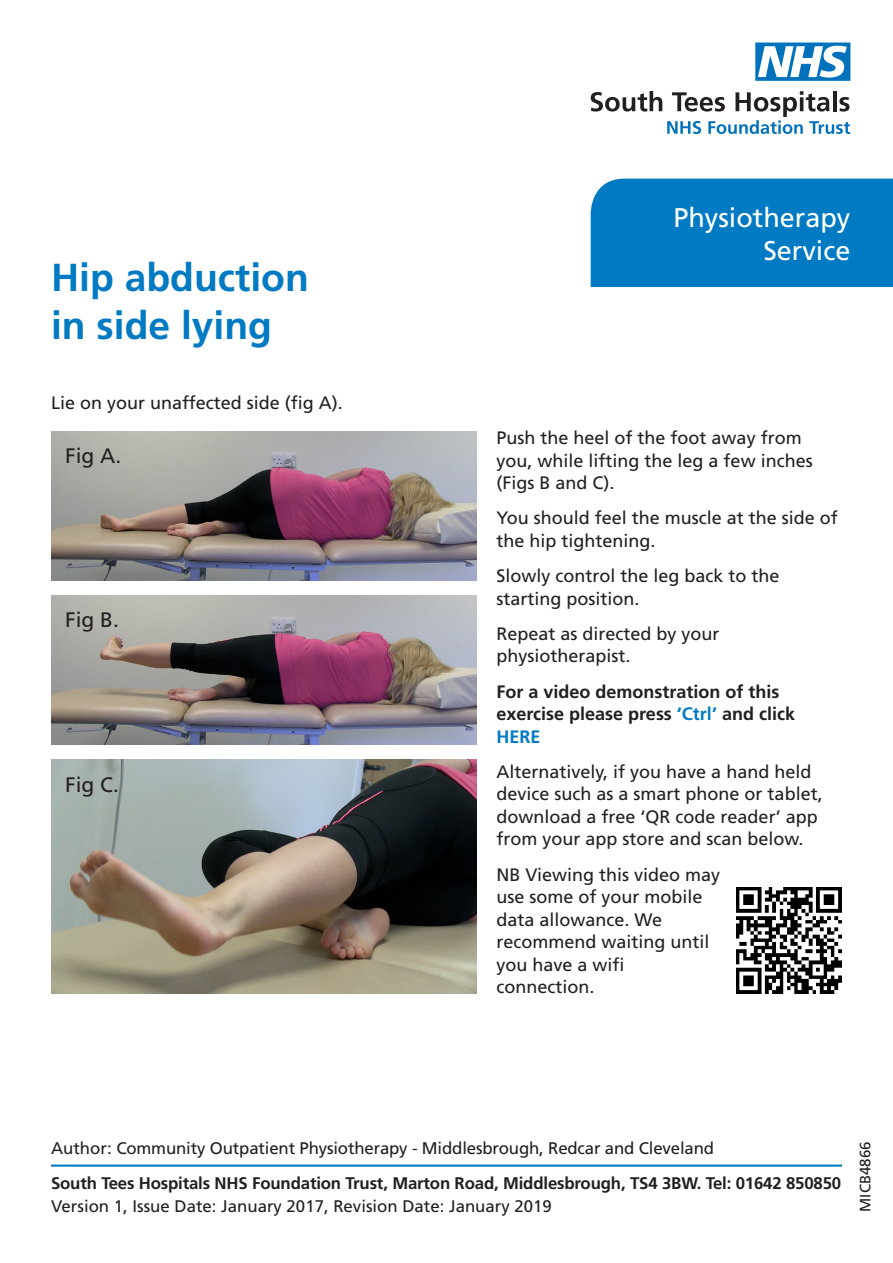
<style>
.page{position:relative;width:893px;height:1263px;background:#fff}
.page>*{position:absolute;margin:0;border:0;box-sizing:border-box;transform-origin:0 0}
.t1{font:700 39px/48px "Frutiger";color:#007ac2}
.t2{font:27px/32.4px "Frutiger";color:#fff;text-align:right}
.t3{font:21px "Frutiger";color:#231f20}
.t4{font:18px/22.5px "Frutiger";color:#231f20}
.t5{font:700 18px/22.5px "Frutiger";color:#231f20}
.t6{font:700 16.8px/22.5px "Frutiger";letter-spacing:-.01em;color:#231f20}
.t7{font:16.8px "Frutiger";letter-spacing:-.01em;color:#231f20}
.t8{font:15px "Frutiger";color:#231f20}
.s1{color:#007ac2}
.s2{font-weight:400}
</style>
<div class="page">
<hr style="left:51px;top:1164px;width:791px;height:3px;background:#007ac2">
<img style="left:51px;top:432px;width:425px;height:148px">
<img style="left:51px;top:596px;width:425px;height:148px">
<img style="left:51px;top:759px;width:425px;height:234px">
<img style="left:736px;top:888px;width:106px;height:105px">
<div style="left:591px;top:179px;width:302px;height:108px;background:#007ac2"></div>
<svg style="left:755px;top:43px;width:95px;height:38px"></svg>
<svg style="left:591px;top:91px;width:259px;height:43px"></svg>
<p class="t1" style="left:51px;top:253px;width:259px">Hip abduction in side lying</p>
<p class="t4" style="left:51px;top:391px;width:293px">Lie on your unaffected side (fig A).</p>
<p class="t3" style="left:65px;top:444px;width:58px">Fig A.</p>
<p class="t3" style="left:65px;top:608px;width:55px">Fig B.</p>
<p class="t3" style="left:65px;top:773px;width:55px">Fig C.</p>
<p class="t2" style="left:673px;top:201px;width:179px">Physiotherapy<br>Service</p>
<p class="t4" style="left:497px;top:426px;width:318px">Push the heel of the foot away from you, while lifting the leg a few inches (Figs B and C).</p>
<p class="t4" style="left:497px;top:507px;width:343px">You should feel the muscle at the side of the hip tightening.</p>
<p class="t4" style="left:497px;top:564px;width:285px">Slowly control the leg back to the starting position.</p>
<p class="t4" style="left:497px;top:622px;width:225px">Repeat as directed by your physiotherapist.</p>
<p class="t5" style="left:497px;top:680px;width:300px">For a video demonstration of this exercise please press <span class="s1">‘Ctrl’</span> and click<br><span class="s1">HERE</span></p>
<p class="t4" style="left:497px;top:760px;width:328px">Alternatively, if you have a hand held device such as a smart phone or tablet, download a free ‘QR code reader’ app from your app store and scan below.</p>
<p class="t4" style="left:497px;top:863px;width:225px">NB Viewing this video may use some of your mobile data allowance. We recommend waiting until you have a wifi connection.</p>
<p class="t7" style="left:51px;top:1138px;width:664px">Author: Community Outpatient Physiotherapy - Middlesbrough, Redcar and Cleveland</p>
<p class="t6" style="left:51px;top:1172px;width:792px">South Tees Hospitals NHS Foundation Trust, Marton Road, Middlesbrough, TS4 3BW. Tel: 01642 850850<br><span class="s2">Version 1, Issue Date: January 2017, Revision Date: January 2019</span></p>
<p class="t8" style="left:857px;top:1212px;width:72px;rotate:-90deg">MICB4866</p>
</div>
